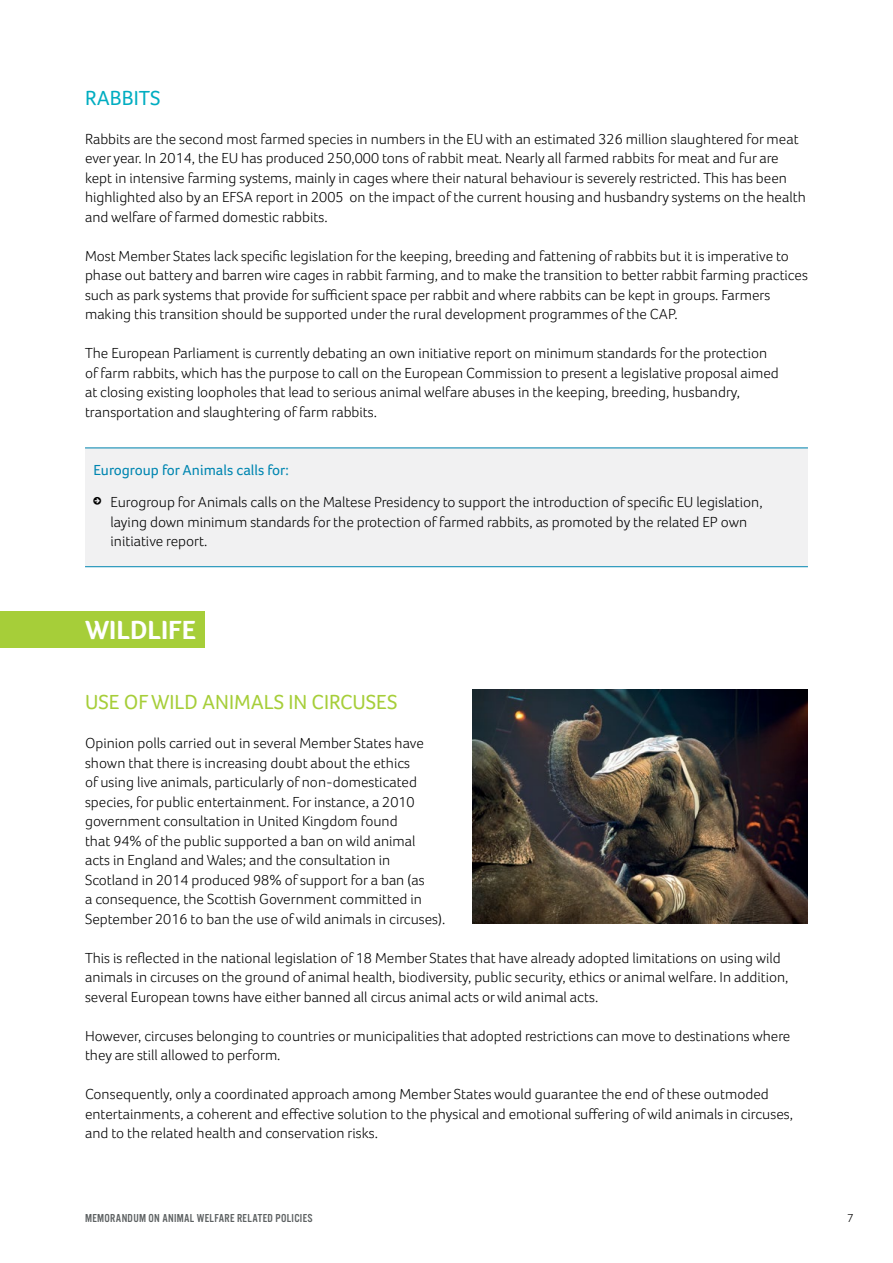
<style>
.page{position:relative;width:893px;height:1263px;background:#fff}
.page>*{position:absolute;margin:0;border:0;box-sizing:border-box;transform-origin:0 0}
.t1{font:700 27px "Foco";color:#fff}
.t2{font:21px "Foco";color:#a6ce39}
.t3{font:21px "Foco";color:#00adc1}
.t4{font:300 15px/19.5px "Foco";color:#000}
.t5{font:15px "Foco";color:#0086b1}
.t6{font:12px "Alternate Got No 3 D";letter-spacing:.025em;color:#5d6162}
.t7{font:300 12px "Foco";color:#000}
</style>
<div class="page">
<div style="left:85px;top:447px;width:723px;height:44px;background:#f1f1f2"></div>
<hr style="left:85px;top:448px;width:723px;height:1px;background:#0086b1">
<div style="left:85px;top:488px;width:723px;height:79px;background:#f1f1f2"></div>
<hr style="left:85px;top:566px;width:723px;height:1px;background:#0086b1">
<div style="left:0;top:612px;width:205px;height:36px;background:#a6ce39"></div>
<img style="left:472px;top:690px;width:336px;height:234px">
<h2 class="t3" style="left:85px;top:85px;width:77px">RABBITS</h2>
<p class="t4" style="left:85px;top:129px;width:722px">Rabbits are the second most farmed species in numbers in the EU with an estimated 326 million slaughtered for meat ever year. In 2014, the EU has produced 250,000 tons of rabbit meat. Nearly all farmed rabbits for meat and fur are kept in intensive farming systems, mainly in cages where their natural behaviour is severely restricted. This has been highlighted also by an EFSA report in 2005 on the impact of the current housing and husbandry systems on the health and welfare of farmed domestic rabbits.</p>
<p class="t4" style="left:85px;top:246px;width:724px">Most Member States lack specific legislation for the keeping, breeding and fattening of rabbits but it is imperative to phase out battery and barren wire cages in rabbit farming, and to make the transition to better rabbit farming practices such as park systems that provide for sufficient space per rabbit and where rabbits can be kept in groups. Farmers making this transition should be supported under the rural development programmes of the CAP.</p>
<p class="t4" style="left:85px;top:343px;width:695px">The European Parliament is currently debating an own initiative report on minimum standards for the protection of farm rabbits, which has the purpose to call on the European Commission to present a legislative proposal aimed at closing existing loopholes that lead to serious animal welfare abuses in the keeping, breeding, husbandry, transportation and slaughtering of farm rabbits.</p>
<p class="t5" style="left:94px;top:461px;width:197px">Eurogroup for Animals calls for:</p>
<p class="t4" style="left:111px;top:492px;width:654px">Eurogroup for Animals calls on the Maltese Presidency to support the introduction of specific EU legislation, laying down minimum standards for the protection of farmed rabbits, as promoted by the related EP own initiative report.</p>
<h1 class="t1" style="left:85px;top:614px;width:112px">WILDLIFE</h1>
<h2 class="t2" style="left:85px;top:690px;width:314px">USE OF WILD ANIMALS IN CIRCUSES</h2>
<p class="t4" style="left:85px;top:733px;width:362px">Opinion polls carried out in several Member States have shown that there is increasing doubt about the ethics<br>of using live animals, particularly of non-domesticated species, for public entertainment. For instance, a 2010 government consultation in United Kingdom found<br>that 94% of the public supported a ban on wild animal<br>acts in England and Wales; and the consultation in Scotland in 2014 produced 98% of support for a ban (as<br>a consequence, the Scottish Government committed in September 2016 to ban the use of wild animals in circuses).</p>
<p class="t4" style="left:85px;top:948px;width:705px">This is reflected in the national legislation of 18 Member States that have already adopted limitations on using wild animals in circuses on the ground of animal health, biodiversity, public security, ethics or animal welfare. In addition, several European towns have either banned all circus animal acts or wild animal acts.</p>
<p class="t4" style="left:85px;top:1026px;width:707px">However, circuses belonging to countries or municipalities that adopted restrictions can move to destinations where they are still allowed to perform.</p>
<p class="t4" style="left:85px;top:1084px;width:709px">Consequently, only a coordinated approach among Member States would guarantee the end of these outmoded entertainments, a coherent and effective solution to the physical and emotional suffering of wild animals in circuses, and to the related health and conservation risks.</p>
<p class="t6" style="left:85px;top:1211px;width:229px">MEMORANDUM ON ANIMAL WELFARE RELATED POLICIES</p>
<p class="t7" style="left:847px;top:1211px;width:8px">7</p>
</div>
